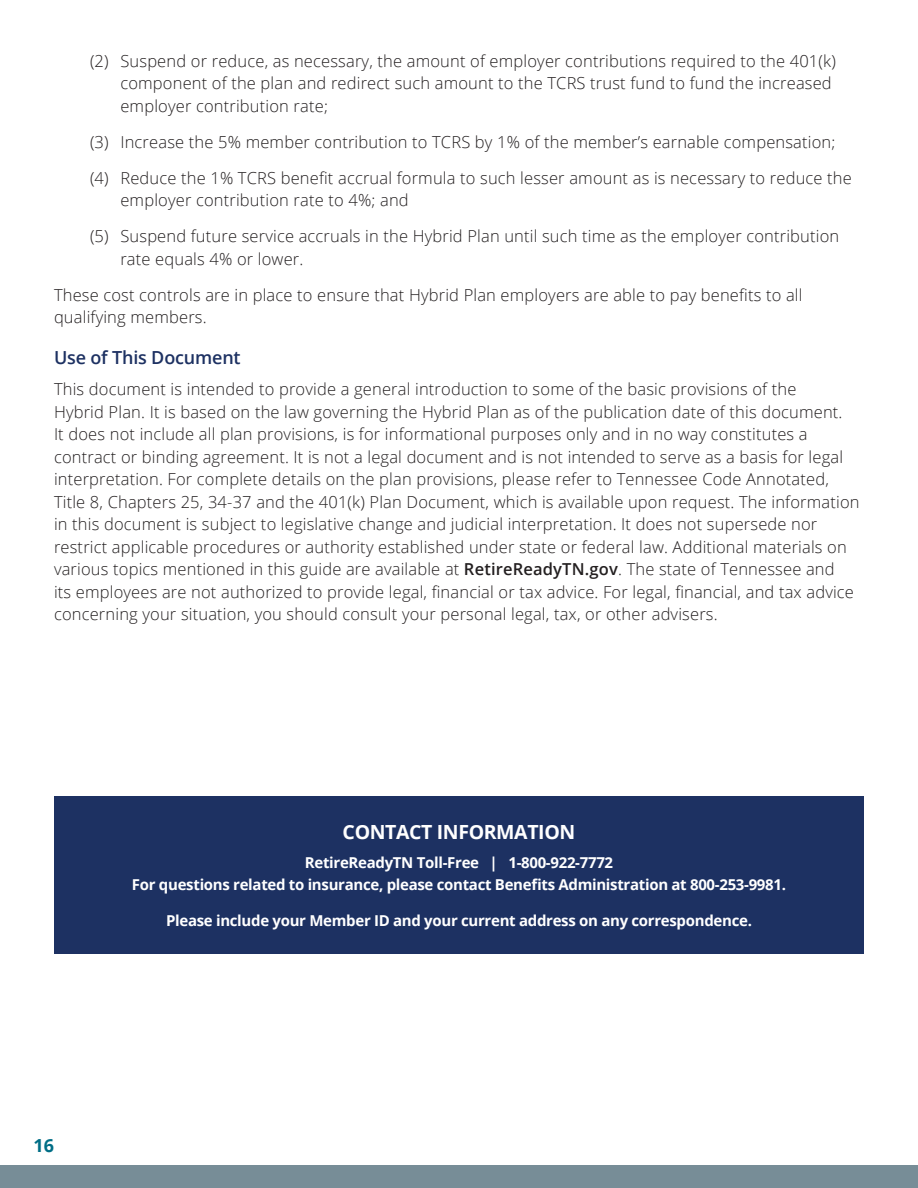
<style>
.page{position:relative;width:918px;height:1188px;background:#fff}
.page>*{position:absolute;margin:0;border:0;box-sizing:border-box;transform-origin:0 0}
.Body{font:700 19.5px "Open Sans";letter-spacing:-.02em;color:#fff}
.Subheader{font:600 18px "Open Sans";letter-spacing:-.01em;color:#1d3162}
.t1{font:700 18px "Open Sans";color:#006e86}
.Body-2{font:300 16.5px/22.5px "Open Sans";letter-spacing:.01em;color:#231f20}
.Body-3{font:700 15px "Open Sans";letter-spacing:-.02em;color:#fff}
.s1{font-weight:600}
</style>
<div class="page">
<div style="left:0;top:1165px;width:918px;height:23px;background:#778d97"></div>
<div style="left:54px;top:796px;width:810px;height:158px;background:#1d3162"></div>
<p class="Body-2" style="left:120px;top:49px;width:717px;text-indent:-30px">(2) Suspend or reduce, as necessary, the amount of employer contributions required to the 401(k) component of the plan and redirect such amount to the TCRS trust fund to fund the increased employer contribution rate;</p>
<p class="Body-2" style="left:90px;top:130px;width:747px">(3) Increase the 5% member contribution to TCRS by 1% of the member’s earnable compensation;</p>
<p class="Body-2" style="left:120px;top:166px;width:733px;text-indent:-30px">(4) Reduce the 1% TCRS benefit accrual formula to such lesser amount as is necessary to reduce the employer contribution rate to 4%; and</p>
<p class="Body-2" style="left:120px;top:224px;width:720px;text-indent:-30px">(5) Suspend future service accruals in the Hybrid Plan until such time as the employer contribution rate equals 4% or lower.</p>
<p class="Body-2" style="left:54px;top:283px;width:750px">These cost controls are in place to ensure that Hybrid Plan employers are able to pay benefits to all qualifying members.</p>
<p class="Subheader" style="left:54px;top:345px;width:188px">Use of This Document</p>
<p class="Body-2" style="left:54px;top:377px;width:807px">This document is intended to provide a general introduction to some of the basic provisions of the<br>Hybrid Plan. It is based on the law governing the Hybrid Plan as of the publication date of this document.<br>It does not include all plan provisions, is for informational purposes only and in no way constitutes a contract or binding agreement. It is not a legal document and is not intended to serve as a basis for legal interpretation. For complete details on the plan provisions, please refer to Tennessee Code Annotated, Title 8, Chapters 25, 34-37 and the 401(k) Plan Document, which is available upon request. The information in this document is subject to legislative change and judicial interpretation. It does not supersede nor restrict applicable procedures or authority established under state or federal law. Additional materials on various topics mentioned in this guide are available at <span class="s1">RetireReadyTN.gov</span>. The state of Tennessee and<br>its employees are not authorized to provide legal, financial or tax advice. For legal, financial, and tax advice concerning your situation, you should consult your personal legal, tax, or other advisers.</p>
<p class="Body" style="left:343px;top:818px;width:234px">CONTACT INFORMATION</p>
<p class="Body-3" style="left:305px;top:852px;width:310px">RetireReadyTN Toll-Free | 1-800-922-7772</p>
<p class="Body-3" style="left:132px;top:874px;width:656px">For questions related to insurance, please contact Benefits Administration at 800-253-9981.</p>
<p class="Body-3" style="left:166px;top:910px;width:587px">Please include your Member ID and your current address on any correspondence.</p>
<p class="t1" style="left:33px;top:1133px;width:22px">16</p>
</div>
